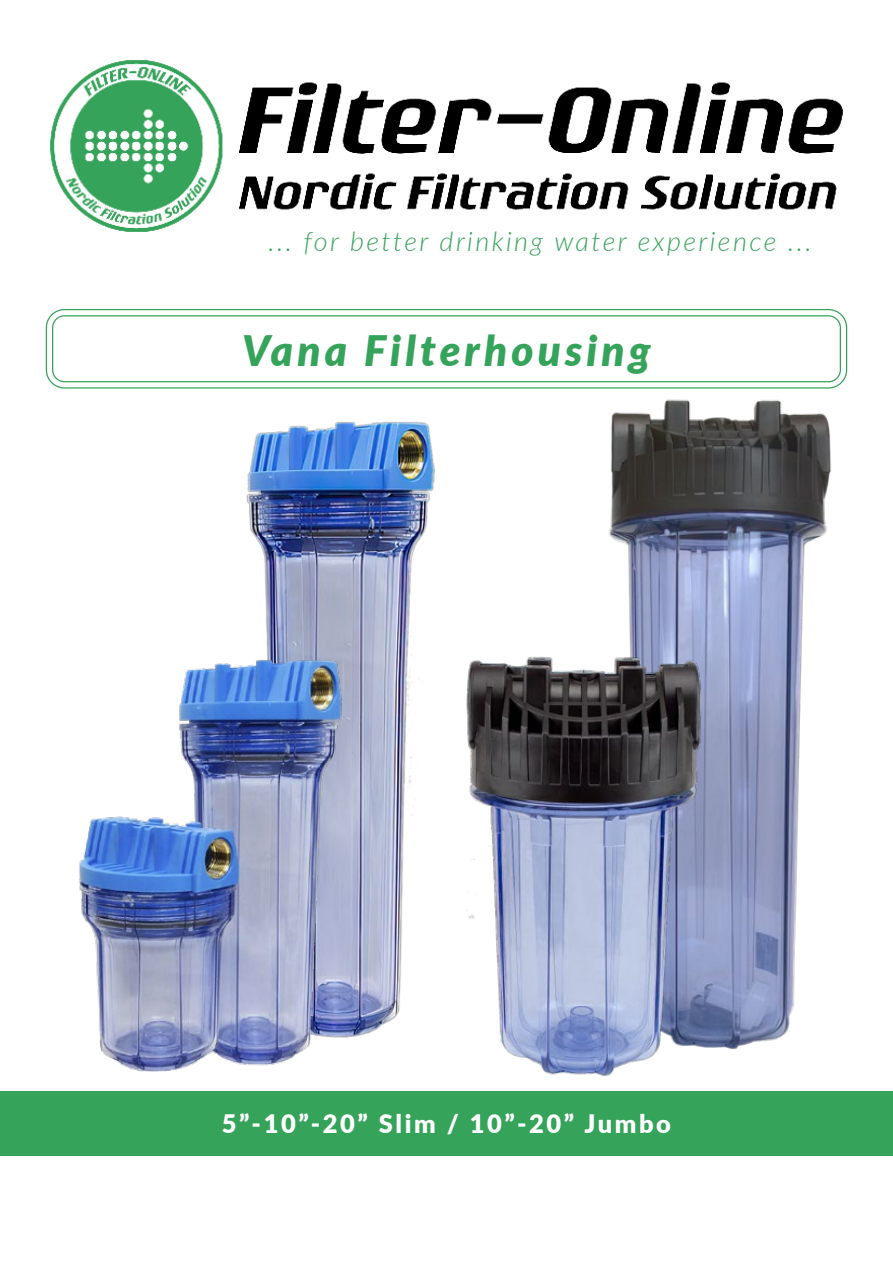
<style>
.page{position:relative;width:893px;height:1263px;background:#fff}
.page>*{position:absolute;margin:0;border:0;box-sizing:border-box;transform-origin:0 0}
.t1{font:italic 900 42px "Lato";letter-spacing:.1em;color:#35a359}
.t2{font:italic 300 27px "Lato";letter-spacing:.09em;color:#35a359}
.t3{font:900 25.5px "Lato";letter-spacing:.1em;color:#fff}
</style>
<div class="page">
<div style="left:0;top:1091px;width:893px;height:64px;background:#35a359"></div>
<img style="left:50px;top:60px;width:793px;height:172px">
<img style="left:247px;top:422px;width:188px;height:225px">
<img style="left:79px;top:647px;width:248px;height:425px">
<img style="left:588px;top:374px;width:251px;height:237px">
<img style="left:327px;top:611px;width:476px;height:466px">
<div style="left:46px;top:309px;width:801px;height:80px;border:1px solid #35a359;border-radius:18px"></div>
<div style="left:52px;top:315px;width:789px;height:67px;border:1px solid #35a359;border-radius:12px"></div>
<p class="t2" style="left:269px;top:222px;width:544px">... for better drinking water experience ...</p>
<h1 class="t1" style="left:242px;top:319px;width:410px">Vana Filterhousing</h1>
<p class="t3" style="left:222px;top:1105px;width:451px">5”-10”-20” Slim / 10”-20” Jumbo</p>
</div>
